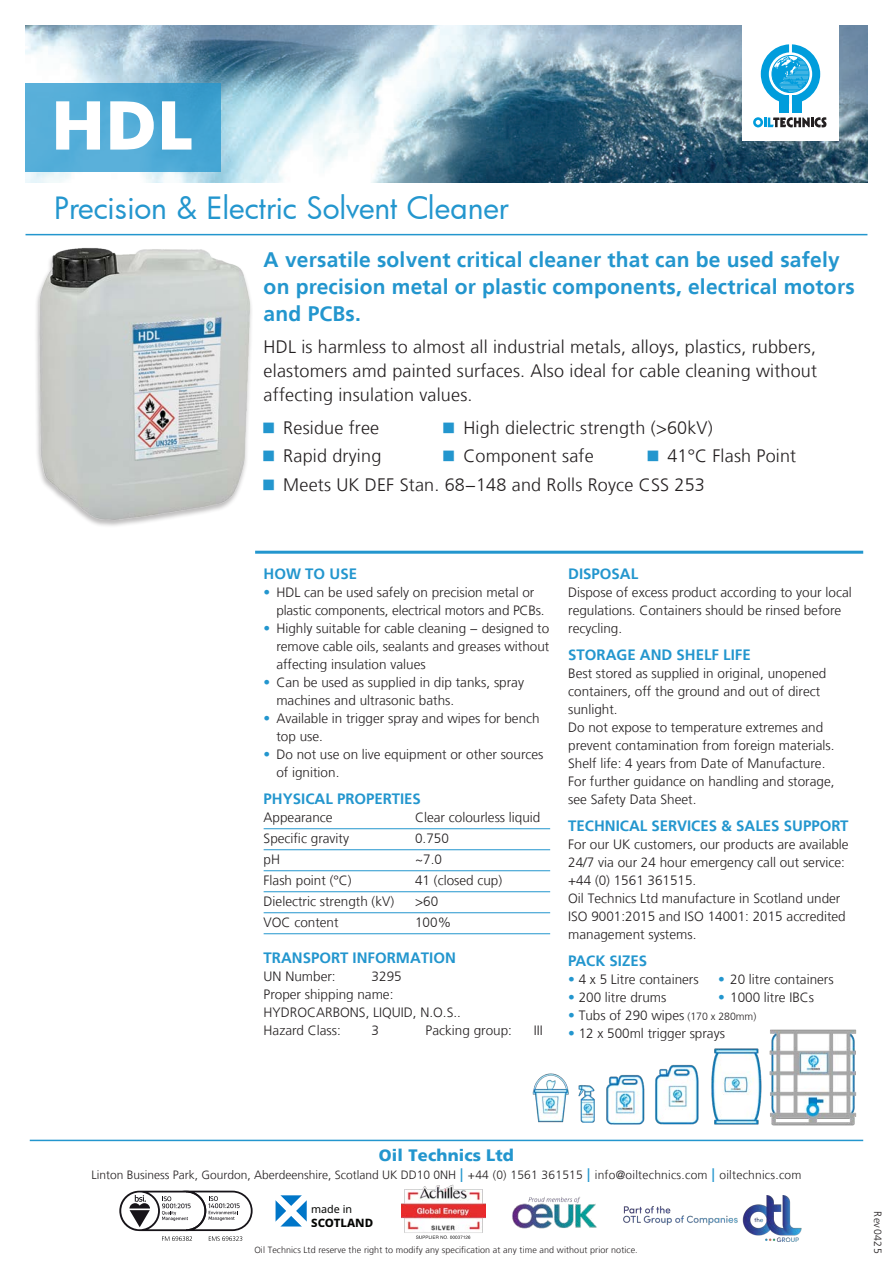
<style>
.page{position:relative;width:893px;height:1263px;background:#fff}
.page>*{position:absolute;margin:0;border:0;box-sizing:border-box;transform-origin:0 0}
.t1{font:700 67.5px "Futura BT";color:#fff}
.t2{font:30px "Futura";letter-spacing:-.005em;color:#2396ce}
.t3{font:700 21px/27px "Frutiger LT";letter-spacing:.01em;color:#2396ce}
.t4{font:300 18px/24px "Frutiger LT";letter-spacing:.01em;color:#231f20;text-align:justify}
.t5{font:900 16.5px "Frutiger LT";letter-spacing:.01em;color:#2396ce}
.t6{font:700 15px "Frutiger LT";color:#2396ce}
.t7{font:300 13.5px/18px "Frutiger LT";color:#231f20}
.t8{font:300 12px "Frutiger LT";color:#231f20}
.t9{font:800 11.55px "Noto Sans";color:#040503}
.t10{font:10.8px "Noto Sans";color:#040503}
.t11{font:300 10.5px "Frutiger LT";letter-spacing:.05em;color:#231f20}
.t12{font:300 9px "Frutiger LT";letter-spacing:.01em;color:#231f20}
.s1{color:#2396ce}
.s2{font-size:10.5px}
.s3{font-size:19.5px;color:#2396ce}
</style>
<div class="page">
<img style="left:36px;top:248px;width:216px;height:278px">
<img style="left:26px;top:26px;width:841px;height:157px">
<div style="left:26px;top:83px;width:195px;height:89px;background:linear-gradient(to right,#5db2dc,#3fa1d0)"></div>
<hr style="left:26px;top:234px;width:841px;height:1px;background:#2396ce">
<hr style="left:264px;top:828px;width:286px;height:1px;background:#2396ce">
<hr style="left:264px;top:849px;width:286px;height:1px;background:#2396ce">
<hr style="left:264px;top:870px;width:286px;height:1px;background:#2396ce">
<hr style="left:264px;top:891px;width:286px;height:1px;background:#2396ce">
<hr style="left:264px;top:912px;width:286px;height:1px;background:#2396ce">
<hr style="left:264px;top:933px;width:286px;height:1px;background:#2396ce">
<hr style="left:255px;top:551px;width:608px;height:3px;background:#2396ce">
<hr style="left:30px;top:1140px;width:833px;height:1px;background:#2396ce">
<div style="left:742px;top:13px;width:97px;height:127px;background:#fff"></div>
<div style="left:780px;top:96px;width:9px;height:17px;background:#009ddc"></div>
<div style="left:792px;top:96px;width:9px;height:17px;background:#009ddc"></div>
<svg style="left:761px;top:44px;width:59px;height:60px"></svg>
<div style="left:772px;top:55px;width:37px;height:38px;border:1px solid #009ddc;border-radius:50%"></div>
<svg style="left:753px;top:117px;width:73px;height:10px"></svg>
<img style="left:606px;top:1075px;width:39px;height:50px">
<img style="left:655px;top:1064px;width:44px;height:61px">
<img style="left:711px;top:1049px;width:51px;height:75px">
<img style="left:769px;top:1029px;width:87px;height:97px">
<img style="left:578px;top:1085px;width:17px;height:37px">
<img style="left:532px;top:1073px;width:37px;height:50px">
<svg style="left:119px;top:1191px;width:134px;height:50px"></svg>
<img style="left:512px;top:1196px;width:85px;height:33px">
<img style="left:401px;top:1184px;width:84px;height:55px">
<img style="left:623px;top:1195px;width:179px;height:47px">
<svg style="left:276px;top:1195px;width:31px;height:31px"></svg>
<p class="t1" style="left:51px;top:85px;width:143px">HDL</p>
<p class="t2" style="left:54px;top:187px;width:456px">Precision &amp; Electric Solvent Cleaner</p>
<p class="t3" style="left:264px;top:246px;width:593px">A versatile solvent critical cleaner that can be used safely on precision metal or plastic components, electrical motors and PCBs.</p>
<p class="t4" style="left:264px;top:335px;width:555px">HDL is harmless to almost all industrial metals, alloys, plastics, rubbers, elastomers amd painted surfaces. Also ideal for cable cleaning without affecting insulation values.</p>
<p class="t4" style="left:283px;top:416px;width:97px">Residue free</p>
<p class="t4" style="left:463px;top:416px;width:251px">High dielectric strength (&gt;60kV)</p>
<p class="t4" style="left:283px;top:444px;width:100px">Rapid drying</p>
<p class="t4" style="left:463px;top:444px;width:132px">Component safe</p>
<p class="t4" style="left:667px;top:444px;width:130px">41°C Flash Point</p>
<p class="t4" style="left:283px;top:473px;width:423px">Meets UK DEF Stan. 68−148 and Rolls Royce CSS 253</p>
<p class="t6" style="left:264px;top:565px;width:95px">HOW TO USE</p>
<p class="t7" style="left:264px;top:583px;width:272px"><span class="s1">•</span> HDL can be used safely on precision metal or</p>
<p class="t7" style="left:276px;top:601px;width:270px">plastic components, electrical motors and PCBs.</p>
<p class="t7" style="left:264px;top:619px;width:287px"><span class="s1">•</span> Highly suitable for cable cleaning − designed to</p>
<p class="t7" style="left:276px;top:637px;width:275px">remove cable oils, sealants and greases without</p>
<p class="t7" style="left:276px;top:655px;width:151px">affecting insulation values</p>
<p class="t7" style="left:264px;top:673px;width:262px"><span class="s1">•</span> Can be used as supplied in dip tanks, spray</p>
<p class="t7" style="left:276px;top:691px;width:179px">machines and ultrasonic baths.</p>
<p class="t7" style="left:264px;top:709px;width:278px"><span class="s1">•</span> Available in trigger spray and wipes for bench</p>
<p class="t7" style="left:276px;top:727px;width:48px">top use.</p>
<p class="t7" style="left:264px;top:745px;width:281px"><span class="s1">•</span> Do not use on live equipment or other sources</p>
<p class="t7" style="left:276px;top:763px;width:65px">of ignition.</p>
<p class="t6" style="left:264px;top:790px;width:159px">PHYSICAL PROPERTIES</p>
<p class="t7" style="left:264px;top:808px;width:71px">Appearance</p>
<p class="t7" style="left:415px;top:808px;width:127px">Clear colourless liquid</p>
<p class="t7" style="left:264px;top:829px;width:87px">Specific gravity</p>
<p class="t7" style="left:415px;top:829px;width:35px">0.750</p>
<p class="t7" style="left:264px;top:850px;width:18px">pH</p>
<p class="t7" style="left:415px;top:850px;width:28px">~7.0</p>
<p class="t7" style="left:264px;top:871px;width:89px">Flash point (°C)</p>
<p class="t7" style="left:415px;top:871px;width:89px">41 (closed cup)</p>
<p class="t7" style="left:264px;top:892px;width:132px">Dielectric strength (kV)</p>
<p class="t7" style="left:415px;top:892px;width:25px">&gt;60</p>
<p class="t7" style="left:264px;top:913px;width:77px">VOC content</p>
<p class="t7" style="left:415px;top:913px;width:38px">100%</p>
<p class="t6" style="left:264px;top:949px;width:194px">TRANSPORT INFORMATION</p>
<p class="t7" style="left:264px;top:967px;width:74px">UN Number:</p>
<p class="t7" style="left:372px;top:967px;width:32px">3295</p>
<p class="t7" style="left:264px;top:985px;width:131px">Proper shipping name:</p>
<p class="t7" style="left:264px;top:1003px;width:199px">HYDROCARBONS, LIQUID, N.O.S..</p>
<p class="t7" style="left:264px;top:1021px;width:79px">Hazard Class:</p>
<p class="t7" style="left:372px;top:1021px;width:9px">3</p>
<p class="t7" style="left:426px;top:1021px;width:88px">Packing group:</p>
<p class="t7" style="left:534px;top:1021px;width:10px">III</p>
<p class="t6" style="left:568px;top:565px;width:72px">DISPOSAL</p>
<p class="t7" style="left:568px;top:583px;width:285px">Dispose of excess product according to your local regulations. Containers should be rinsed before recycling.</p>
<p class="t6" style="left:568px;top:646px;width:184px">STORAGE AND SHELF LIFE</p>
<p class="t7" style="left:568px;top:664px;width:260px">Best stored as supplied in original, unopened containers, off the ground and out of direct sunlight.</p>
<p class="t7" style="left:568px;top:718px;width:268px">Do not expose to temperature extremes and prevent contamination from foreign materials.</p>
<p class="t7" style="left:568px;top:754px;width:259px">Shelf life: 4 years from Date of Manufacture.</p>
<p class="t7" style="left:568px;top:772px;width:268px">For further guidance on handling and storage, see Safety Data Sheet.</p>
<p class="t6" style="left:568px;top:817px;width:282px">TECHNICAL SERVICES &amp; SALES SUPPORT</p>
<p class="t7" style="left:568px;top:835px;width:282px">For our UK customers, our products are available<br>24/7 via our 24 hour emergency call out service:</p>
<p class="t7" style="left:568px;top:871px;width:130px">+44 (0) 1561 361515.</p>
<p class="t7" style="left:568px;top:889px;width:279px">Oil Technics Ltd manufacture in Scotland under<br>ISO 9001:2015 and ISO 14001: 2015 accredited management systems.</p>
<p class="t6" style="left:568px;top:952px;width:80px">PACK SIZES</p>
<p class="t7" style="left:568px;top:970px;width:132px"><span class="s1">•</span> 4 x 5 Litre containers</p>
<p class="t7" style="left:718px;top:970px;width:117px"><span class="s1">•</span> 20 litre containers</p>
<p class="t7" style="left:568px;top:988px;width:100px"><span class="s1">•</span> 200 litre drums</p>
<p class="t7" style="left:718px;top:988px;width:98px"><span class="s1">•</span> 1000 litre IBCs</p>
<p class="t7" style="left:568px;top:1006px;width:190px"><span class="s1">•</span> Tubs of 290 wipes <span class="s2">(170 x 280mm)</span></p>
<p class="t7" style="left:568px;top:1024px;width:158px"><span class="s1">•</span> 12 x 500ml trigger sprays</p>
<p class="t5" style="left:379px;top:1145px;width:137px">Oil Technics Ltd</p>
<p class="t8" style="left:91px;top:1167px;width:711px">Linton Business Park, Gourdon, Aberdeenshire, Scotland UK DD10 0NH <span class="s3">I</span> +44 (0) 1561 361515 <span class="s3">I</span> info@oiltechnics.com <span class="s3">I</span> oiltechnics.com</p>
<p class="t10" style="left:311px;top:1202px;width:42px">made in</p>
<p class="t9" style="left:311px;top:1216px;width:63px">SCOTLAND</p>
<p class="t12" style="left:254px;top:1245px;width:385px">Oil Technics Ltd reserve the right to modify any specification at any time and without prior notice.</p>
<p class="t11" style="left:884px;top:1211px;width:44px;rotate:90deg">Rev0425</p>
</div>
